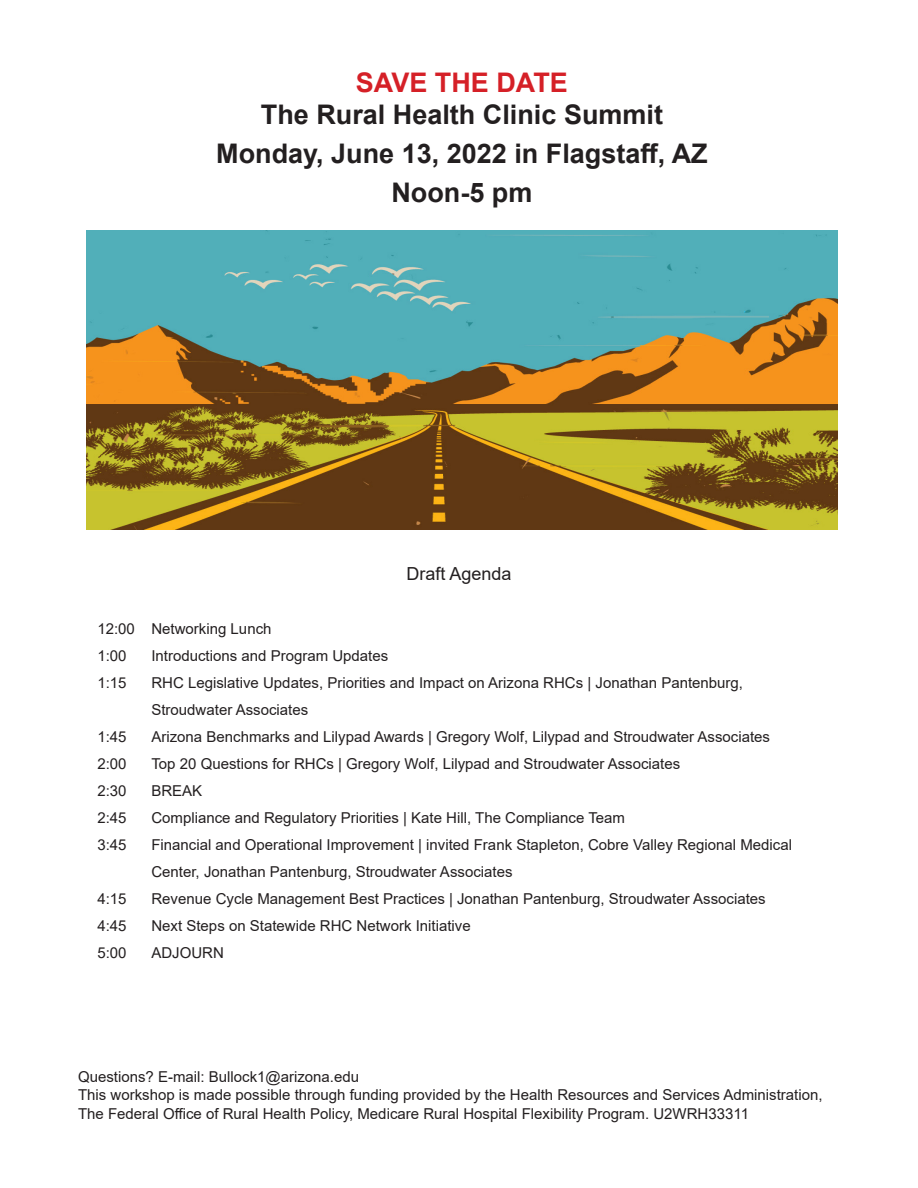
<style>
.page{position:relative;width:918px;height:1188px;background:#fff}
.page>*{position:absolute;margin:0;border:0;box-sizing:border-box;transform-origin:0 0}
.t1{font:700 27px/32.4px "Arial";color:#231f20;text-align:center}
.t2{font:18px "Arial";color:#231f20}
.t3{font:15px/27px "Arial";color:#231f20}
.s1{color:#d52027}
</style>
<div class="page">
<img style="left:86px;top:230px;width:752px;height:299px">
<p class="t1" style="left:261px;top:66px;width:404px"><span class="s1">SAVE THE DATE<br></span>The Rural Health Clinic Summit</p>
<p class="t1" style="left:216px;top:138px;width:493px">Monday, June 13, 2022 in Flagstaff, AZ</p>
<p class="t1" style="left:391px;top:177px;width:142px">Noon-5 pm</p>
<p class="t2" style="left:406px;top:561px;width:107px">Draft Agenda</p>
<p class="t3" style="left:97px;top:615px;width:176px">12:00 Networking Lunch</p>
<p class="t3" style="left:97px;top:642px;width:31px">1:00</p>
<p class="t3" style="left:151px;top:642px;width:238px">Introductions and Program Updates</p>
<p class="t3" style="left:97px;top:669px;width:31px">1:15</p>
<p class="t3" style="left:151px;top:669px;width:593px">RHC Legislative Updates, Priorities and Impact on Arizona RHCs | Jonathan Pantenburg,<br>Stroudwater Associates</p>
<p class="t3" style="left:97px;top:723px;width:31px">1:45</p>
<p class="t3" style="left:151px;top:723px;width:620px">Arizona Benchmarks and Lilypad Awards | Gregory Wolf, Lilypad and Stroudwater Associates</p>
<p class="t3" style="left:97px;top:750px;width:31px">2:00</p>
<p class="t3" style="left:151px;top:750px;width:530px">Top 20 Questions for RHCs | Gregory Wolf, Lilypad and Stroudwater Associates</p>
<p class="t3" style="left:97px;top:777px;width:31px">2:30</p>
<p class="t3" style="left:151px;top:777px;width:52px">BREAK</p>
<p class="t3" style="left:97px;top:804px;width:31px">2:45</p>
<p class="t3" style="left:151px;top:804px;width:475px">Compliance and Regulatory Priorities | Kate Hill, The Compliance Team</p>
<p class="t3" style="left:97px;top:831px;width:31px">3:45</p>
<p class="t3" style="left:151px;top:831px;width:642px">Financial and Operational Improvement | invited Frank Stapleton, Cobre Valley Regional Medical<br>Center, Jonathan Pantenburg, Stroudwater Associates</p>
<p class="t3" style="left:97px;top:885px;width:31px">4:15</p>
<p class="t3" style="left:151px;top:885px;width:616px">Revenue Cycle Management Best Practices | Jonathan Pantenburg, Stroudwater Associates</p>
<p class="t3" style="left:97px;top:912px;width:31px">4:45</p>
<p class="t3" style="left:151px;top:912px;width:321px">Next Steps on Statewide RHC Network Initiative</p>
<p class="t3" style="left:97px;top:939px;width:31px">5:00</p>
<p class="t3" style="left:151px;top:939px;width:74px">ADJOURN</p>
<p class="t3" style="left:78px;top:1063px;width:283px">Questions? E-mail: Bullock1@arizona.edu</p>
<p class="t3" style="left:78px;top:1084px;width:746px;line-height:19.8px">This workshop is made possible through funding provided by the Health Resources and Services Administration,<br>The Federal Office of Rural Health Policy, Medicare Rural Hospital Flexibility Program. U2WRH33311</p>
</div>
